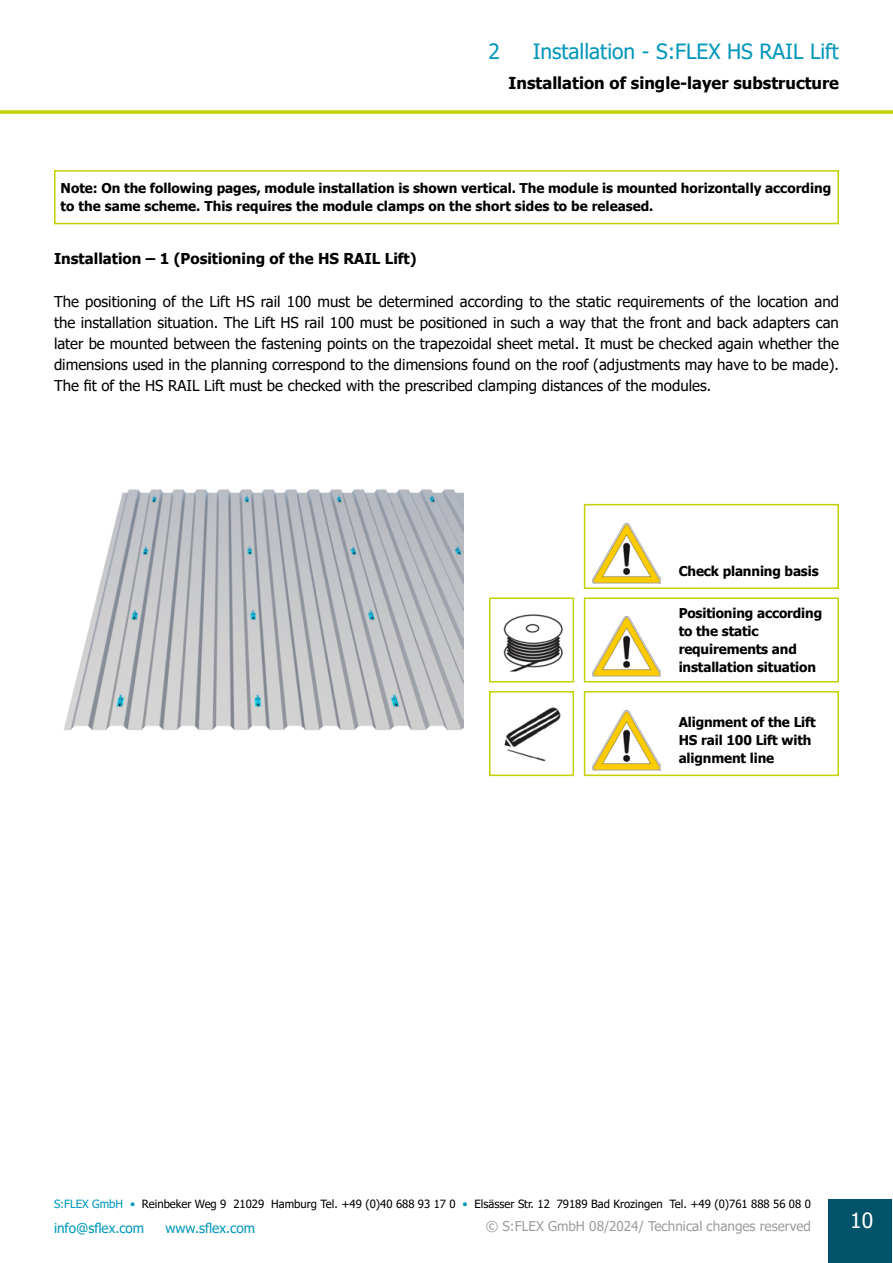
<style>
.page{position:relative;width:893px;height:1263px;background:#fff}
.page>*{position:absolute;margin:0;border:0;box-sizing:border-box;transform-origin:0 0}
.t1{font:21px "Tahoma";color:#0097ba}
.t2{font:21px "Tahoma";color:#fff}
.t3{font:700 16.5px "Tahoma";color:#000}
.t4{font:15px/21px "Tahoma";color:#000;text-align:justify}
.t5{font:700 15px "Tahoma";color:#000}
.t6{font:700 13.5px/18px "Tahoma";color:#000}
.t7{font:13.5px "Tahoma";color:#9d9d9c}
.t8{font:13.5px "Tahoma";color:#0097ba}
.t9{font:11.4px "Tahoma";color:#000}
.s1{color:#0097ba}
</style>
<div class="page">
<div style="left:828px;top:1199px;width:64px;height:64px;background:#005368"></div>
<hr style="left:0;top:111px;width:893px;height:3px;background:#c3d200">
<div style="left:54px;top:170px;width:785px;height:54px;background:#fff;border:2px solid #c3d200"></div>
<div style="left:584px;top:504px;width:255px;height:85px;border:2px solid #c3d200"></div>
<img style="left:592px;top:523px;width:68px;height:60px">
<div style="left:584px;top:691px;width:255px;height:85px;border:2px solid #c3d200"></div>
<img style="left:592px;top:710px;width:68px;height:60px">
<div style="left:584px;top:597px;width:255px;height:85px;border:2px solid #c3d200"></div>
<img style="left:592px;top:617px;width:68px;height:59px">
<div style="left:489px;top:597px;width:85px;height:85px;border:2px solid #c3d200"></div>
<img style="left:503px;top:614px;width:60px;height:58px">
<div style="left:489px;top:691px;width:85px;height:85px;border:2px solid #c3d200"></div>
<img style="left:504px;top:707px;width:57px;height:55px">
<img style="left:63px;top:489px;width:400px;height:241px">
<h1 class="t1" style="left:488px;top:37px;width:13px">2</h1>
<h1 class="t1" style="left:533px;top:37px;width:308px">Installation - S:FLEX HS RAIL Lift</h1>
<p class="t3" style="left:509px;top:72px;width:332px">Installation of single-layer substructure</p>
<p class="t6" style="left:61px;top:180px;width:772px">Note: On the following pages, module installation is shown vertical. The module is mounted horizontally according to the same scheme. This requires the module clamps on the short sides to be released.</p>
<p class="t5" style="left:54px;top:248px;width:364px">Installation – 1 (Positioning of the HS RAIL Lift)</p>
<p class="t4" style="left:54px;top:291px;width:786px">The positioning of the Lift HS rail 100 must be determined according to the static requirements of the location and the installation situation. The Lift HS rail 100 must be positioned in such a way that the front and back adapters can later be mounted between the fastening points on the trapezoidal sheet metal. It must be checked again whether the dimensions used in the planning correspond to the dimensions found on the roof (adjustments may have to be made).<br>The fit of the HS RAIL Lift must be checked with the prescribed clamping distances of the modules.</p>
<p class="t6" style="left:679px;top:562px;width:142px">Check planning basis</p>
<p class="t6" style="left:679px;top:605px;width:145px">Positioning according to the static requirements and installation situation</p>
<p class="t6" style="left:679px;top:713px;width:139px">Alignment of the Lift<br>HS rail 100 Lift with alignment line</p>
<p class="t9" style="left:54px;top:1196px;width:758px"><span class="s1">S:FLEX GmbH •</span> Reinbeker Weg 9 21029 Hamburg Tel. +49 (0)40 688 93 17 0 <span class="s1">•</span> Elsässer Str. 12 79189 Bad Krozingen Tel. +49 (0)761 888 56 08 0</p>
<p class="t8" style="left:54px;top:1219px;width:92px">info@sflex.com</p>
<p class="t8" style="left:165px;top:1219px;width:91px">www.sflex.com</p>
<p class="t7" style="left:486px;top:1217px;width:327px">© S:FLEX GmbH 08/2024/ Technical changes reserved</p>
<h1 class="t2" style="left:850px;top:1206px;width:24px">10</h1>
</div>
